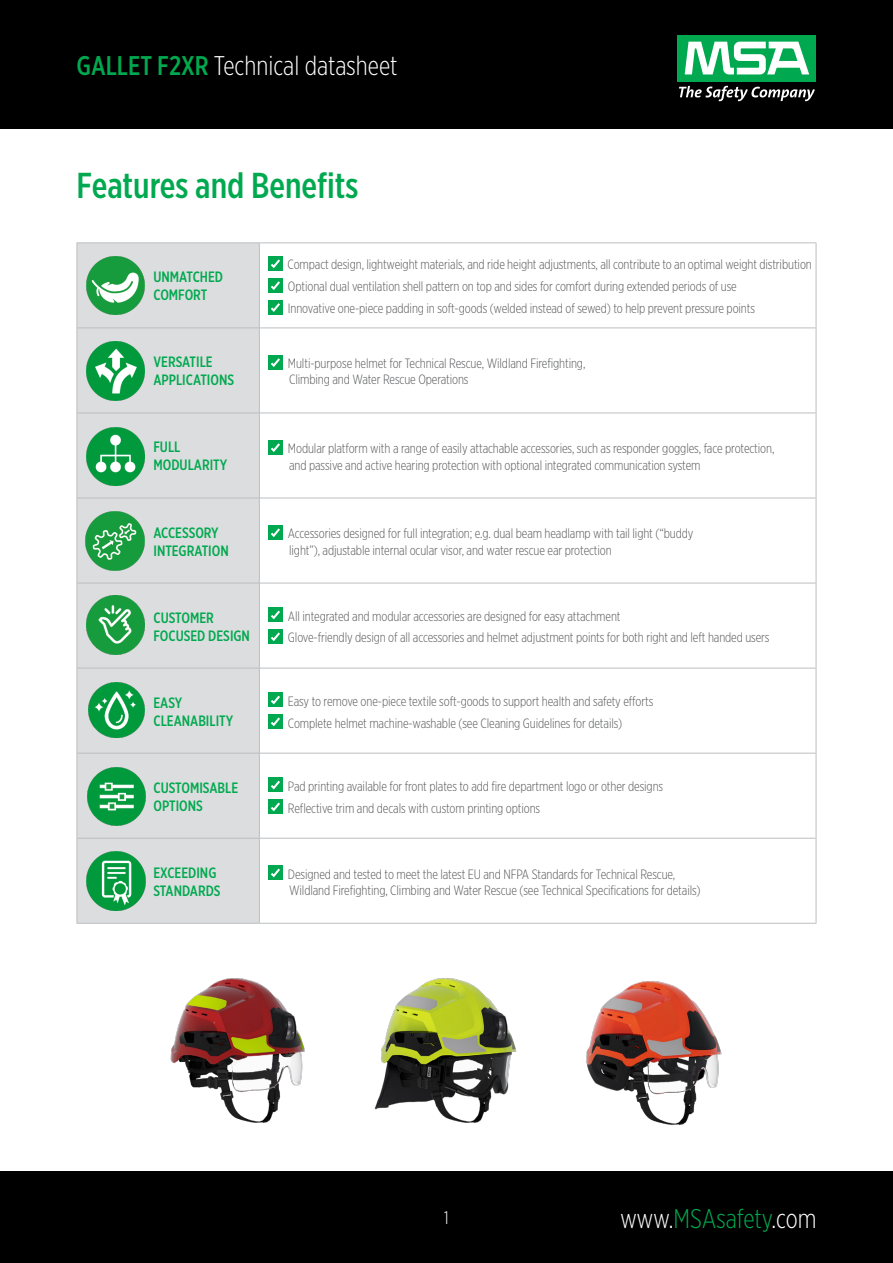
<style>
.page{position:relative;width:893px;height:1263px;background:#fff}
.page>*{position:absolute;margin:0;border:0;box-sizing:border-box;transform-origin:0 0}
.t1{font:500 36px "Gotham X Narrow";color:#00a94f}
.t2{font:300 27px "Gotham X Narrow";color:#fff}
.t3{font:300 27px "Gotham X Narrow";letter-spacing:-.005em;color:#00a94f}
.t4{font:300 18px "Gotham X Narrow";color:#fff}
.Table_Row_Title{font:500 15px/18px "Gotham X Narrow";color:#00a94f}
.Table_Row_Title-2{font:300 13.5px/16.2px "Gotham X Narrow";letter-spacing:-.01em;color:#58595b}
.s1{font-weight:500;color:#00a94f}
.s2{color:#fff}
</style>
<div class="page">
<div style="left:0;top:1171px;width:893px;height:92px;background:#000"></div>
<div style="left:0;top:0;width:893px;height:129px;background:#000"></div>
<div style="left:677px;top:35px;width:139px;height:46px;background:#00a94f"></div>
<svg style="left:685px;top:42px;width:124px;height:32px"></svg>
<svg style="left:679px;top:86px;width:136px;height:15px"></svg>
<div style="left:78px;top:243px;width:181px;height:680px;background:#dcddde"></div>
<svg style="left:260px;top:243px;width:556px;height:680px"></svg>
<hr style="left:77px;top:242px;width:182px;height:1px;background:#bcbec0">
<hr style="left:259px;top:242px;width:557px;height:1px;background:#bcbec0">
<hr style="left:77px;top:327px;width:182px;height:1px;background:#bcbec0">
<hr style="left:260px;top:327px;width:556px;height:1px;background:#bcbec0">
<hr style="left:77px;top:413px;width:182px;height:1px;background:#bcbec0">
<hr style="left:260px;top:413px;width:556px;height:1px;background:#bcbec0">
<hr style="left:77px;top:498px;width:182px;height:1px;background:#bcbec0">
<hr style="left:260px;top:498px;width:556px;height:1px;background:#bcbec0">
<hr style="left:77px;top:583px;width:182px;height:1px;background:#bcbec0">
<hr style="left:260px;top:583px;width:556px;height:1px;background:#bcbec0">
<hr style="left:77px;top:668px;width:182px;height:1px;background:#bcbec0">
<hr style="left:260px;top:668px;width:556px;height:1px;background:#bcbec0">
<hr style="left:77px;top:753px;width:182px;height:1px;background:#bcbec0">
<hr style="left:260px;top:753px;width:556px;height:1px;background:#bcbec0">
<hr style="left:77px;top:838px;width:182px;height:1px;background:#bcbec0">
<hr style="left:260px;top:838px;width:556px;height:1px;background:#bcbec0">
<hr style="left:77px;top:923px;width:182px;height:1px;background:#bcbec0">
<hr style="left:259px;top:923px;width:557px;height:1px;background:#bcbec0">
<hr style="left:77px;top:243px;width:1px;height:85px;background:#bcbec0">
<hr style="left:259px;top:243px;width:1px;height:85px;background:#bcbec0">
<hr style="left:816px;top:243px;width:1px;height:85px;background:#bcbec0">
<hr style="left:77px;top:328px;width:1px;height:85px;background:#bcbec0">
<hr style="left:259px;top:328px;width:1px;height:85px;background:#bcbec0">
<hr style="left:816px;top:328px;width:1px;height:85px;background:#bcbec0">
<hr style="left:77px;top:413px;width:1px;height:85px;background:#bcbec0">
<hr style="left:259px;top:413px;width:1px;height:85px;background:#bcbec0">
<hr style="left:816px;top:413px;width:1px;height:85px;background:#bcbec0">
<hr style="left:77px;top:498px;width:1px;height:85px;background:#bcbec0">
<hr style="left:259px;top:498px;width:1px;height:85px;background:#bcbec0">
<hr style="left:816px;top:498px;width:1px;height:85px;background:#bcbec0">
<hr style="left:77px;top:583px;width:1px;height:85px;background:#bcbec0">
<hr style="left:259px;top:583px;width:1px;height:85px;background:#bcbec0">
<hr style="left:816px;top:583px;width:1px;height:85px;background:#bcbec0">
<hr style="left:77px;top:668px;width:1px;height:85px;background:#bcbec0">
<hr style="left:259px;top:668px;width:1px;height:85px;background:#bcbec0">
<hr style="left:816px;top:668px;width:1px;height:85px;background:#bcbec0">
<hr style="left:77px;top:753px;width:1px;height:85px;background:#bcbec0">
<hr style="left:259px;top:753px;width:1px;height:85px;background:#bcbec0">
<hr style="left:816px;top:753px;width:1px;height:85px;background:#bcbec0">
<hr style="left:77px;top:838px;width:1px;height:85px;background:#bcbec0">
<hr style="left:259px;top:838px;width:1px;height:85px;background:#bcbec0">
<hr style="left:816px;top:838px;width:1px;height:85px;background:#bcbec0">
<div style="left:268px;top:256px;width:15px;height:15px;background:#00a94f"></div>
<svg style="left:270px;top:259px;width:10px;height:10px"></svg>
<div style="left:268px;top:278px;width:15px;height:15px;background:#00a94f"></div>
<svg style="left:270px;top:281px;width:10px;height:9px"></svg>
<div style="left:268px;top:300px;width:15px;height:15px;background:#00a94f"></div>
<svg style="left:270px;top:303px;width:10px;height:9px"></svg>
<div style="left:268px;top:355px;width:15px;height:15px;background:#00a94f"></div>
<svg style="left:271px;top:358px;width:9px;height:9px"></svg>
<div style="left:268px;top:440px;width:15px;height:15px;background:#00a94f"></div>
<svg style="left:270px;top:443px;width:10px;height:9px"></svg>
<div style="left:268px;top:525px;width:15px;height:15px;background:#00a94f"></div>
<svg style="left:270px;top:528px;width:10px;height:9px"></svg>
<div style="left:268px;top:607px;width:15px;height:15px;background:#00a94f"></div>
<svg style="left:270px;top:610px;width:10px;height:10px"></svg>
<div style="left:268px;top:629px;width:15px;height:15px;background:#00a94f"></div>
<svg style="left:270px;top:632px;width:10px;height:10px"></svg>
<div style="left:268px;top:692px;width:15px;height:15px;background:#00a94f"></div>
<svg style="left:270px;top:695px;width:10px;height:10px"></svg>
<div style="left:268px;top:714px;width:15px;height:15px;background:#00a94f"></div>
<svg style="left:270px;top:717px;width:10px;height:10px"></svg>
<div style="left:268px;top:777px;width:15px;height:15px;background:#00a94f"></div>
<svg style="left:270px;top:780px;width:10px;height:10px"></svg>
<div style="left:268px;top:799px;width:15px;height:15px;background:#00a94f"></div>
<svg style="left:270px;top:802px;width:10px;height:10px"></svg>
<div style="left:268px;top:865px;width:15px;height:15px;background:#00a94f"></div>
<svg style="left:270px;top:868px;width:10px;height:10px"></svg>
<img style="left:86px;top:256px;width:59px;height:58px">
<img style="left:86px;top:342px;width:59px;height:58px">
<img style="left:86px;top:427px;width:59px;height:59px">
<img style="left:86px;top:512px;width:58px;height:58px">
<img style="left:86px;top:596px;width:59px;height:58px">
<img style="left:89px;top:683px;width:55px;height:55px">
<img style="left:88px;top:767px;width:57px;height:58px">
<img style="left:87px;top:851px;width:59px;height:59px">
<img style="left:170px;top:978px;width:135px;height:145px">
<img style="left:374px;top:978px;width:142px;height:145px">
<img style="left:586px;top:981px;width:135px;height:144px">
<h2 class="t2" style="left:77px;top:50px;width:323px"><span class="s1">GALLET F2XR</span> Technical datasheet</h2>
<p class="t1" style="left:77px;top:164px;width:283px">Features and Benefits</p>
<p class="Table_Row_Title" style="left:153px;top:268px;width:71px">UNMATCHED<br>COMFORT</p>
<p class="Table_Row_Title-2" style="left:288px;top:256px;width:526px">Compact design, lightweight materials, and ride height adjustments, all contribute to an optimal weight distribution</p>
<p class="Table_Row_Title-2" style="left:288px;top:278px;width:450px">Optional dual ventilation shell pattern on top and sides for comfort during extended periods of use</p>
<p class="Table_Row_Title-2" style="left:288px;top:300px;width:469px">Innovative one-piece padding in soft-goods (welded instead of sewed) to help prevent pressure points</p>
<p class="Table_Row_Title" style="left:153px;top:353px;width:82px">VERSATILE<br>APPLICATIONS</p>
<p class="Table_Row_Title-2" style="left:288px;top:355px;width:299px">Multi-purpose helmet for Technical Rescue, Wildland Firefighting,<br>Climbing and Water Rescue Operations</p>
<p class="Table_Row_Title" style="left:153px;top:438px;width:28px">FULL</p>
<p class="Table_Row_Title" style="left:153px;top:456px;width:75px">MODULARITY</p>
<p class="Table_Row_Title-2" style="left:288px;top:440px;width:488px">Modular platform with a range of easily attachable accessories, such as responder goggles, face protection, and passive and active hearing protection with optional integrated communication system</p>
<p class="Table_Row_Title" style="left:153px;top:523px;width:77px">ACCESSORY<br>INTEGRATION</p>
<p class="Table_Row_Title-2" style="left:288px;top:525px;width:407px">Accessories designed for full integration; e.g. dual beam headlamp with tail light (“buddy light”), adjustable internal ocular visor, and water rescue ear protection</p>
<p class="Table_Row_Title" style="left:153px;top:608px;width:98px">CUSTOMER<br>FOCUSED DESIGN</p>
<p class="Table_Row_Title-2" style="left:288px;top:607px;width:334px">All integrated and modular accessories are designed for easy attachment</p>
<p class="Table_Row_Title-2" style="left:288px;top:629px;width:483px">Glove-friendly design of all accessories and helmet adjustment points for both right and left handed users</p>
<p class="Table_Row_Title" style="left:153px;top:693px;width:81px">EASY<br>CLEANABILITY</p>
<p class="Table_Row_Title-2" style="left:288px;top:692px;width:367px">Easy to remove one-piece textile soft-goods to support health and safety efforts</p>
<p class="Table_Row_Title-2" style="left:288px;top:714px;width:336px">Complete helmet machine-washable (see Cleaning Guidelines for details)</p>
<p class="Table_Row_Title" style="left:153px;top:778px;width:86px">CUSTOMISABLE<br>OPTIONS</p>
<p class="Table_Row_Title-2" style="left:288px;top:778px;width:377px">Pad printing available for front plates to add fire department logo or other designs</p>
<p class="Table_Row_Title-2" style="left:288px;top:799px;width:254px">Reflective trim and decals with custom printing options</p>
<p class="Table_Row_Title" style="left:153px;top:863px;width:69px">EXCEEDING<br>STANDARDS</p>
<p class="Table_Row_Title-2" style="left:288px;top:865px;width:414px">Designed and tested to meet the latest EU and NFPA Standards for Technical Rescue,<br>Wildland Firefighting, Climbing and Water Rescue (see Technical Specifications for details)</p>
<h3 class="t4" style="left:444px;top:1207px;width:6px">1</h3>
<h2 class="t3" style="left:620px;top:1203px;width:198px"><span class="s2">www.</span>MSAsafety<span class="s2">.com</span></h2>
</div>
